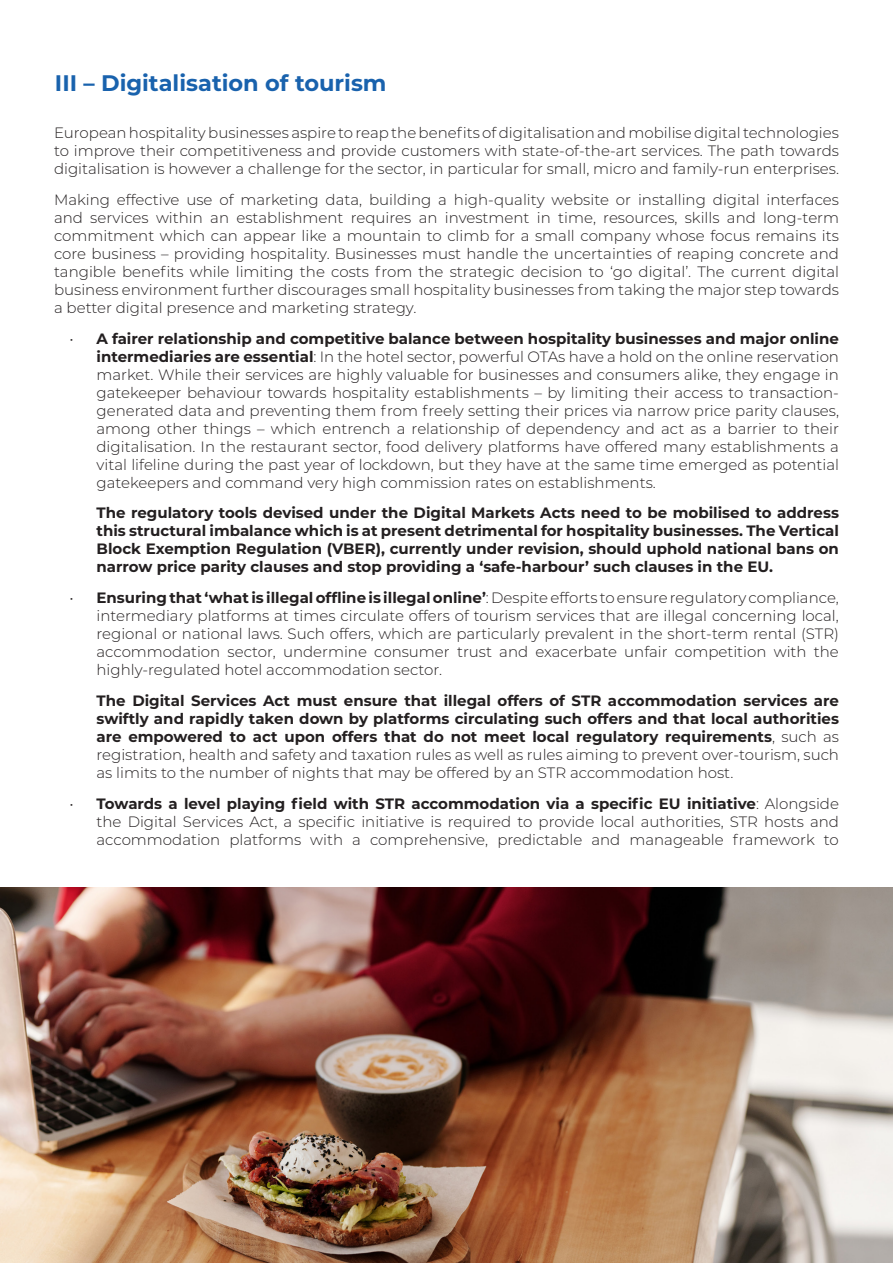
<style>
.page{position:relative;width:893px;height:1263px;background:#fff}
.page>*{position:absolute;margin:0;border:0;box-sizing:border-box;transform-origin:0 0}
.t1{font:700 22.5px "Montserrat";color:#1962ad}
.t2{font:300 15px/18px "Montserrat";color:#231f20;text-align:justify}
.t3{font:700 15px/18px "Montserrat";color:#231f20;text-align:justify}
.s1{font-weight:700}
.s2{font-weight:300}
</style>
<div class="page">
<img style="left:0;top:888px;width:893px;height:375px">
<p class="t1" style="left:55px;top:67px;width:333px">III – Digitalisation of tourism</p>
<p class="t2" style="left:54px;top:123px;width:786px">European hospitality businesses aspire to reap the benefits of digitalisation and mobilise digital technologies to improve their competitiveness and provide customers with state-of-the-art services. The path towards digitalisation is however a challenge for the sector, in particular for small, micro and family-run enterprises.</p>
<p class="t2" style="left:54px;top:190px;width:786px">Making effective use of marketing data, building a high-quality website or installing digital interfaces and services within an establishment requires an investment in time, resources, skills and long-term commitment which can appear like a mountain to climb for a small company whose focus remains its core business – providing hospitality. Businesses must handle the uncertainties of reaping concrete and tangible benefits while limiting the costs from the strategic decision to ‘go digital’. The current digital business environment further discourages small hospitality businesses from taking the major step towards a better digital presence and marketing strategy.</p>
<p class="t2" style="left:97px;top:329px;width:744px;text-indent:-27px">• <span class="s1">A fairer relationship and competitive balance between hospitality businesses and major online intermediaries are essential</span>: In the hotel sector, powerful OTAs have a hold on the online reservation market. While their services are highly valuable for businesses and consumers alike, they engage in gatekeeper behaviour towards hospitality establishments – by limiting their access to transaction&shy;generated data and preventing them from freely setting their prices via narrow price parity clauses, among other things – which entrench a relationship of dependency and act as a barrier to their digitalisation. In the restaurant sector, food delivery platforms have offered many establishments a vital lifeline during the past year of lockdown, but they have at the same time emerged as potential gatekeepers and command very high commission rates on establishments.</p>
<p class="t3" style="left:97px;top:503px;width:744px">The regulatory tools devised under the Digital Markets Acts need to be mobilised to address this structural imbalance which is at present detrimental for hospitality businesses. The Vertical Block Exemption Regulation (VBER), currently under revision, should uphold national bans on narrow price parity clauses and stop providing a ‘safe-harbour’ such clauses in the EU.</p>
<p class="t2" style="left:97px;top:588px;width:744px;text-indent:-27px">• <span class="s1">Ensuring that ‘what is illegal offline is illegal online’</span>: Despite efforts to ensure regulatory compliance, intermediary platforms at times circulate offers of tourism services that are illegal concerning local, regional or national laws. Such offers, which are particularly prevalent in the short-term rental (STR) accommodation sector, undermine consumer trust and exacerbate unfair competition with the highly-regulated hotel accommodation sector.</p>
<p class="t3" style="left:97px;top:691px;width:744px">The Digital Services Act must ensure that illegal offers of STR accommodation services are swiftly and rapidly taken down by platforms circulating such offers and that local authorities are empowered to act upon offers that do not meet local regulatory requirements<span class="s2">, such as registration, health and safety and taxation rules as well as rules aiming to prevent over-tourism, such as limits to the number of nights that may be offered by an STR accommodation host.</span></p>
<p class="t2" style="left:97px;top:794px;width:744px;text-indent:-27px">• <span class="s1">Towards a level playing field with STR accommodation via a specific EU initiative</span>: Alongside the Digital Services Act, a specific initiative is required to provide local authorities, STR hosts and accommodation platforms with a comprehensive, predictable and manageable framework to</p>
</div>
